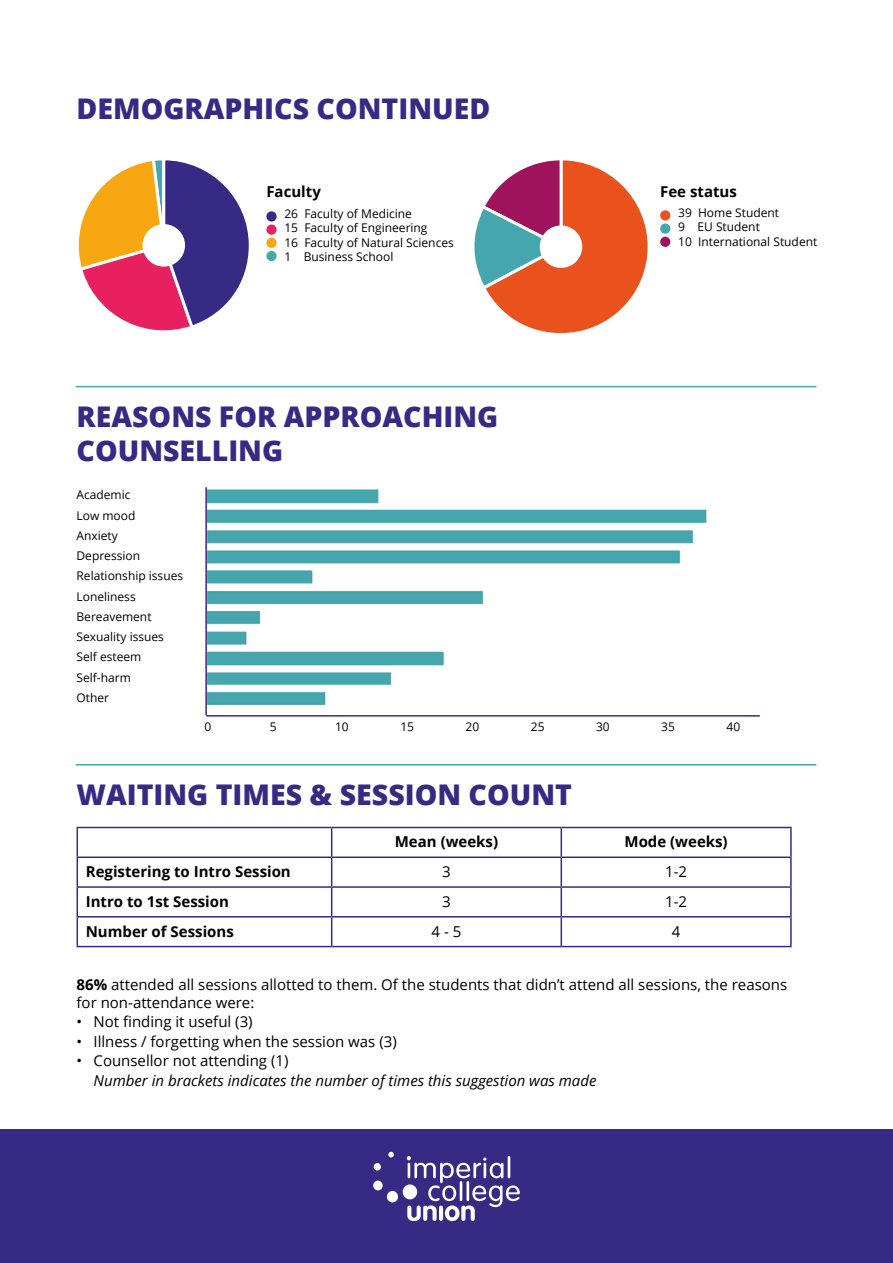
<style>
.page{position:relative;width:893px;height:1263px;background:#fff}
.page>*{position:absolute;margin:0;border:0;box-sizing:border-box;transform-origin:0 0}
.t1{font:800 28.5px/34.2px "Open Sans";color:#372a85}
.t2{font:15px/18px "Open Sans";color:#000}
.t3{font:700 15px "Open Sans";color:#000}
.t4{font:italic 15px/19.5px "Open Sans";color:#000}
.t5{font:12px "Open Sans";color:#000}
.s1{font-weight:700}
.s2{font-style:normal}
</style>
<div class="page">
<svg style="left:78px;top:160px;width:171px;height:171px"></svg>
<div style="left:144px;top:226px;width:40px;height:39px;background:#fff;border-radius:50%"></div>
<div style="left:143px;top:224px;width:42px;height:43px;border:3px solid #fff;border-radius:50%"></div>
<div style="left:266px;top:225px;width:11px;height:10px;background:#e7205f;border-radius:50%"></div>
<div style="left:266px;top:211px;width:11px;height:11px;background:#372a85;border-radius:50%"></div>
<div style="left:266px;top:238px;width:11px;height:10px;background:#f7a711;border-radius:50%"></div>
<div style="left:266px;top:251px;width:11px;height:10px;background:#45a6ad;border-radius:50%"></div>
<div style="left:660px;top:223px;width:10px;height:11px;background:#45a6ad;border-radius:50%"></div>
<div style="left:660px;top:210px;width:10px;height:11px;background:#e9511d;border-radius:50%"></div>
<div style="left:660px;top:237px;width:10px;height:10px;background:#9f135c;border-radius:50%"></div>
<svg style="left:474px;top:160px;width:174px;height:173px"></svg>
<div style="left:541px;top:227px;width:40px;height:39px;background:#fff;border-radius:50%"></div>
<div style="left:540px;top:225px;width:42px;height:43px;border:3px solid #fff;border-radius:50%"></div>
<img style="left:207px;top:488px;width:500px;height:217px">
<hr style="left:206px;top:715px;width:554px;height:2px;background:#372a85">
<hr style="left:205px;top:487px;width:2px;height:228px;background:#372a85">
<hr style="left:76px;top:386px;width:740px;height:1px;background:#45a6ad">
<hr style="left:76px;top:764px;width:740px;height:1px;background:#45a6ad">
<hr style="left:77px;top:827px;width:255px;height:1px;background:#372a85">
<hr style="left:332px;top:827px;width:229px;height:1px;background:#372a85">
<hr style="left:561px;top:827px;width:231px;height:1px;background:#372a85">
<hr style="left:790px;top:828px;width:2px;height:28px;background:#372a85">
<hr style="left:77px;top:856px;width:255px;height:2px;background:#372a85">
<hr style="left:332px;top:856px;width:229px;height:2px;background:#372a85">
<hr style="left:561px;top:856px;width:231px;height:2px;background:#372a85">
<hr style="left:790px;top:858px;width:2px;height:28px;background:#372a85">
<hr style="left:77px;top:886px;width:255px;height:2px;background:#372a85">
<hr style="left:332px;top:886px;width:229px;height:2px;background:#372a85">
<hr style="left:561px;top:886px;width:231px;height:2px;background:#372a85">
<hr style="left:790px;top:888px;width:2px;height:28px;background:#372a85">
<hr style="left:77px;top:916px;width:255px;height:1px;background:#372a85">
<svg style="left:77px;top:828px;width:1px;height:118px"></svg>
<hr style="left:332px;top:916px;width:229px;height:1px;background:#372a85">
<svg style="left:331px;top:828px;width:1px;height:118px"></svg>
<hr style="left:561px;top:916px;width:231px;height:1px;background:#372a85">
<svg style="left:561px;top:828px;width:1px;height:118px"></svg>
<hr style="left:790px;top:917px;width:2px;height:29px;background:#372a85">
<hr style="left:77px;top:946px;width:255px;height:1px;background:#372a85">
<hr style="left:332px;top:946px;width:229px;height:1px;background:#372a85">
<hr style="left:561px;top:946px;width:231px;height:1px;background:#372a85">
<div style="left:0;top:1129px;width:893px;height:134px;background:#372a85"></div>
<svg style="left:373px;top:1180px;width:10px;height:11px"></svg>
<svg style="left:388px;top:1152px;width:6px;height:5px"></svg>
<div style="left:403px;top:1184px;width:14px;height:15px;background:#fff;border-radius:50%"></div>
<div style="left:387px;top:1191px;width:11px;height:11px;background:#fff;border-radius:50%"></div>
<div style="left:374px;top:1163px;width:7px;height:7px;background:#fff;border-radius:50%"></div>
<svg style="left:407px;top:1156px;width:113px;height:66px"></svg>
<p class="t1" style="left:77px;top:90px;width:415px">DEMOGRAPHICS CONTINUED</p>
<p class="t3" style="left:266px;top:181px;width:56px">Faculty</p>
<p class="t5" style="left:284px;top:205px;width:129px">26 Faculty of Medicine</p>
<p class="t5" style="left:284px;top:220px;width:145px">15 Faculty of Engineering</p>
<p class="t5" style="left:284px;top:234px;width:171px">16 Faculty of Natural Sciences</p>
<p class="t5" style="left:284px;top:249px;width:111px">1 Business School</p>
<p class="t1" style="left:77px;top:398px;width:423px">REASONS FOR APPROACHING<br>COUNSELLING</p>
<p class="t5" style="left:77px;top:487px;width:55px">Academic</p>
<p class="t5" style="left:77px;top:507px;width:60px">Low mood</p>
<p class="t5" style="left:77px;top:527px;width:43px">Anxiety</p>
<p class="t5" style="left:77px;top:547px;width:65px">Depression</p>
<p class="t5" style="left:77px;top:568px;width:108px">Relationship issues</p>
<p class="t5" style="left:77px;top:588px;width:61px">Loneliness</p>
<p class="t5" style="left:77px;top:608px;width:77px">Bereavement</p>
<p class="t5" style="left:77px;top:628px;width:89px">Sexuality issues</p>
<p class="t5" style="left:77px;top:649px;width:66px">Self esteem</p>
<p class="t5" style="left:77px;top:669px;width:56px">Self-harm</p>
<p class="t5" style="left:77px;top:689px;width:34px">Other</p>
<p class="t3" style="left:660px;top:181px;width:78px">Fee status</p>
<p class="t5" style="left:678px;top:204px;width:102px">39 Home Student</p>
<p class="t5" style="left:678px;top:219px;width:83px">9 EU Student</p>
<p class="t5" style="left:678px;top:233px;width:141px">10 International Student</p>
<p class="t5" style="left:205px;top:719px;width:8px">0</p>
<p class="t5" style="left:270px;top:719px;width:8px">5</p>
<p class="t5" style="left:335px;top:719px;width:15px">10</p>
<p class="t5" style="left:400px;top:719px;width:15px">15</p>
<p class="t5" style="left:466px;top:719px;width:15px">20</p>
<p class="t5" style="left:531px;top:719px;width:15px">25</p>
<p class="t5" style="left:596px;top:719px;width:15px">30</p>
<p class="t5" style="left:661px;top:719px;width:15px">35</p>
<p class="t5" style="left:726px;top:719px;width:15px">40</p>
<p class="t1" style="left:77px;top:776px;width:497px">WAITING TIMES &amp; SESSION COUNT</p>
<p class="t3" style="left:395px;top:831px;width:105px">Mean (weeks)</p>
<p class="t3" style="left:624px;top:831px;width:105px">Mode (weeks)</p>
<p class="t3" style="left:86px;top:861px;width:207px">Registering to Intro Session</p>
<p class="t2" style="left:442px;top:862px;width:10px">3</p>
<p class="t2" style="left:665px;top:862px;width:23px">1-2</p>
<p class="t3" style="left:86px;top:891px;width:145px">Intro to 1st Session</p>
<p class="t2" style="left:442px;top:892px;width:10px">3</p>
<p class="t2" style="left:665px;top:892px;width:23px">1-2</p>
<p class="t3" style="left:86px;top:921px;width:150px">Number of Sessions</p>
<p class="t2" style="left:432px;top:922px;width:31px">4 - 5</p>
<p class="t2" style="left:672px;top:922px;width:10px">4</p>
<p class="t2" style="left:77px;top:975px;width:712px"><span class="s1">86%</span> attended all sessions allotted to them. Of the students that didn’t attend all sessions, the reasons for non-attendance were:</p>
<p class="t2" style="left:77px;top:1012px;width:178px">• Not finding it useful (3)</p>
<p class="t2" style="left:77px;top:1032px;width:322px">• Illness / forgetting when the session was (3)</p>
<p class="t4" style="left:94px;top:1050px;width:504px;text-indent:-17px"><span class="s2">• Counsellor not attending (1)<br></span>Number in brackets indicates the number of times this suggestion was made</p>
</div>
